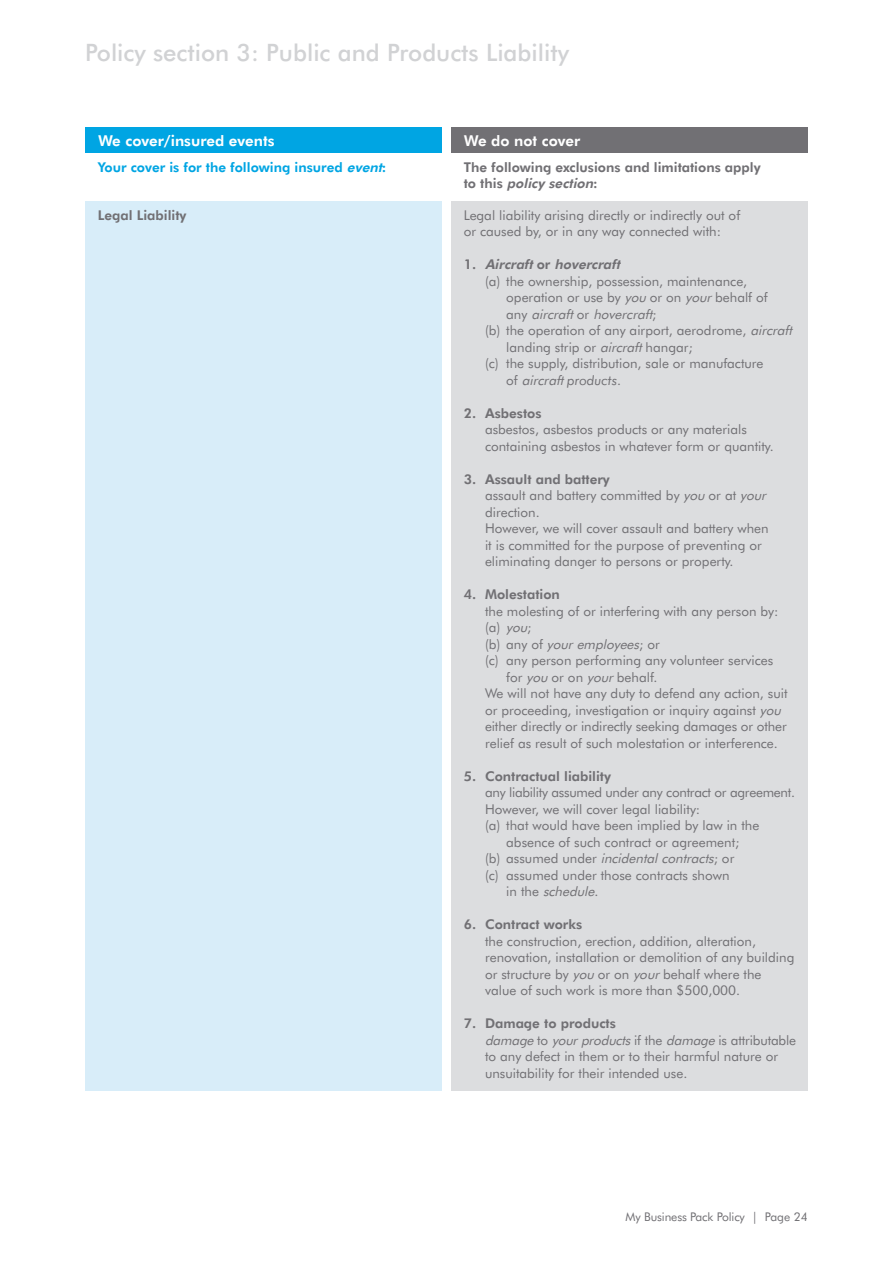
<style>
.page{position:relative;width:893px;height:1263px;background:#fff}
.page>*{position:absolute;margin:0;border:0;box-sizing:border-box;transform-origin:0 0}
.t1{font:500 24px "AIG Futura";color:#d1d2d4}
.t2{font:800 15px "AIG Futura";color:#fff}
.t3{font:13.5px/16.5px "AIG Futura";color:#717074}
.t4{font:800 13.5px/16.5px "AIG Futura";color:#717074}
.t5{font:italic 13.5px "AIG Futura";color:#717074}
.t6{font:13.5px "AIG Futura";letter-spacing:-.02em;color:#717074}
.t7{font:800 13.5px "AIG Futura";color:#00a5e3}
.t8{font:italic 800 13.5px "AIG Futura";color:#717074}
.t9{font:12px "AIG Futura";letter-spacing:-.01em;color:#717074}
.s1{font-style:italic}
.s2{font-style:normal}
.s3{font-style:inherit}
.s4{font-weight:800}
</style>
<div class="page">
<div style="left:85px;top:201px;width:356px;height:890px;background:#d8edf9"></div>
<div style="left:451px;top:201px;width:357px;height:890px;background:#dcdddf"></div>
<div style="left:85px;top:128px;width:356px;height:25px;background:#00a5e3"></div>
<div style="left:451px;top:128px;width:357px;height:25px;background:#717074"></div>
<h1 class="t1" style="left:85px;top:38px;width:485px">Policy section 3: Public and Products Liability</h1>
<p class="t2" style="left:98px;top:132px;width:178px">We cover/insured events</p>
<p class="t2" style="left:464px;top:132px;width:118px">We do not cover</p>
<p class="t7" style="left:98px;top:159px;width:290px">Your cover is for the following insured <span class="s1">event</span>:</p>
<p class="t4" style="left:98px;top:207px;width:90px">Legal Liability</p>
<p class="t4" style="left:464px;top:159px;width:298px">The following exclusions and limitations apply t o t h i s <span class="s1">policy section</span>:</p>
<p class="t3" style="left:464px;top:207px;width:278px">Legal liability arising directly or indirectly out of or caused by, or in any way connected with:</p>
<p class="t8" style="left:464px;top:256px;width:161px"><span class="s2">1 .</span> Aircraft<span class="s2">o r</span> hovercraft</p>
<p class="t3" style="left:485px;top:273px;width:264px">(a) the ownership, possession, maintenance,</p>
<p class="t3" style="left:506px;top:289px;width:263px">operation or use by <span class="s1">you</span> or on <span class="s1">your</span>behalf of</p>
<p class="t5" style="left:506px;top:306px;width:152px"><span class="s2">a n y</span> aircraft<span class="s2">o r</span> hovercraft<span class="s2">;</span></p>
<p class="t3" style="left:485px;top:322px;width:312px">(b) the operation of any airport, aerodrome, <span class="s1">aircraft</span></p>
<p class="t3" style="left:506px;top:339px;width:188px">landing strip or <span class="s1">aircraft</span>hangar;</p>
<p class="t3" style="left:485px;top:355px;width:280px">(c) the supply, distribution, sale or manufacture</p>
<p class="t5" style="left:506px;top:372px;width:116px"><span class="s2">of</span> aircraft<span class="s3">products</span><span class="s2">.</span></p>
<p class="t4" style="left:464px;top:405px;width:79px">2. Asbestos</p>
<p class="t3" style="left:485px;top:421px;width:290px">asbestos, asbestos products or any materials containing asbestos in whatever form or quantity.</p>
<p class="t3" style="left:485px;top:471px;width:286px;text-indent:-21px"><span class="s4">3. Assault and battery<br></span>assault and battery committed by <span class="s1">you</span> or at <span class="s1">your </span>direction.<br>However, we will cover assault and battery when it is committed for the purpose of preventing or eliminating danger to persons or property.</p>
<p class="t4" style="left:464px;top:586px;width:98px">4. Molestation</p>
<p class="t3" style="left:485px;top:603px;width:295px">the molesting of or interfering with any person by:</p>
<p class="t3" style="left:485px;top:619px;width:48px">(a) <span class="s1">you</span>;</p>
<p class="t5" style="left:485px;top:636px;width:176px"><span class="s2">( b ) a n y o f</span> youremployees<span class="s2">; o r</span></p>
<p class="t3" style="left:485px;top:652px;width:290px">(c) any person performing any volunteer services</p>
<p class="t3" style="left:506px;top:669px;width:153px">for <span class="s1">you</span> or on <span class="s1">your</span>behalf.</p>
<p class="t3" style="left:485px;top:685px;width:304px">We will not have any duty to defend any action, suit</p>
<p class="t3" style="left:485px;top:702px;width:301px">or proceeding, investigation or inquiry against <span class="s1">you</span></p>
<p class="t3" style="left:485px;top:718px;width:303px">either directly or indirectly seeking damages or other</p>
<p class="t3" style="left:485px;top:735px;width:294px">relief as result of such molestation or interference.</p>
<p class="t4" style="left:464px;top:768px;width:149px">5. Contractual liability</p>
<p class="t6" style="left:485px;top:784px;width:312px">any liability assumed under any contract or agreement.</p>
<p class="t3" style="left:485px;top:801px;width:217px">However, we will cover legal liability:</p>
<p class="t3" style="left:485px;top:817px;width:276px">(a) that would have been implied by law in the</p>
<p class="t3" style="left:506px;top:834px;width:235px">absence of such contract or agreement;</p>
<p class="t5" style="left:485px;top:850px;width:251px"><span class="s2">( b ) a s s u m e d u n d e r</span> incidentalcontracts<span class="s2">; o r</span></p>
<p class="t3" style="left:485px;top:867px;width:246px">(c) assumed under those contracts shown</p>
<p class="t5" style="left:506px;top:883px;width:94px"><span class="s2">i n t h e</span> schedule<span class="s2">.</span></p>
<p class="t4" style="left:464px;top:916px;width:120px">6. Contract works</p>
<p class="t3" style="left:485px;top:933px;width:311px">the construction, erection, addition, alteration, renovation, installation or demolition of any building or structure by <span class="s1">you</span> or on <span class="s1">your</span>behalf where the value of such work is more than $500,000.</p>
<p class="t3" style="left:485px;top:1015px;width:313px;text-indent:-21px"><span class="s4">7. Damage to products<br></span><span class="s1">damage</span> to <span class="s1">yourproducts</span>i f t h e <span class="s1">damage</span> i s a tt ri b u ta b l e to any defect in them or to their harmful nature or unsuitability for their intended use.</p>
<p class="t9" style="left:626px;top:1209px;width:184px">My Business Pack Policy | Page 24</p>
</div>
